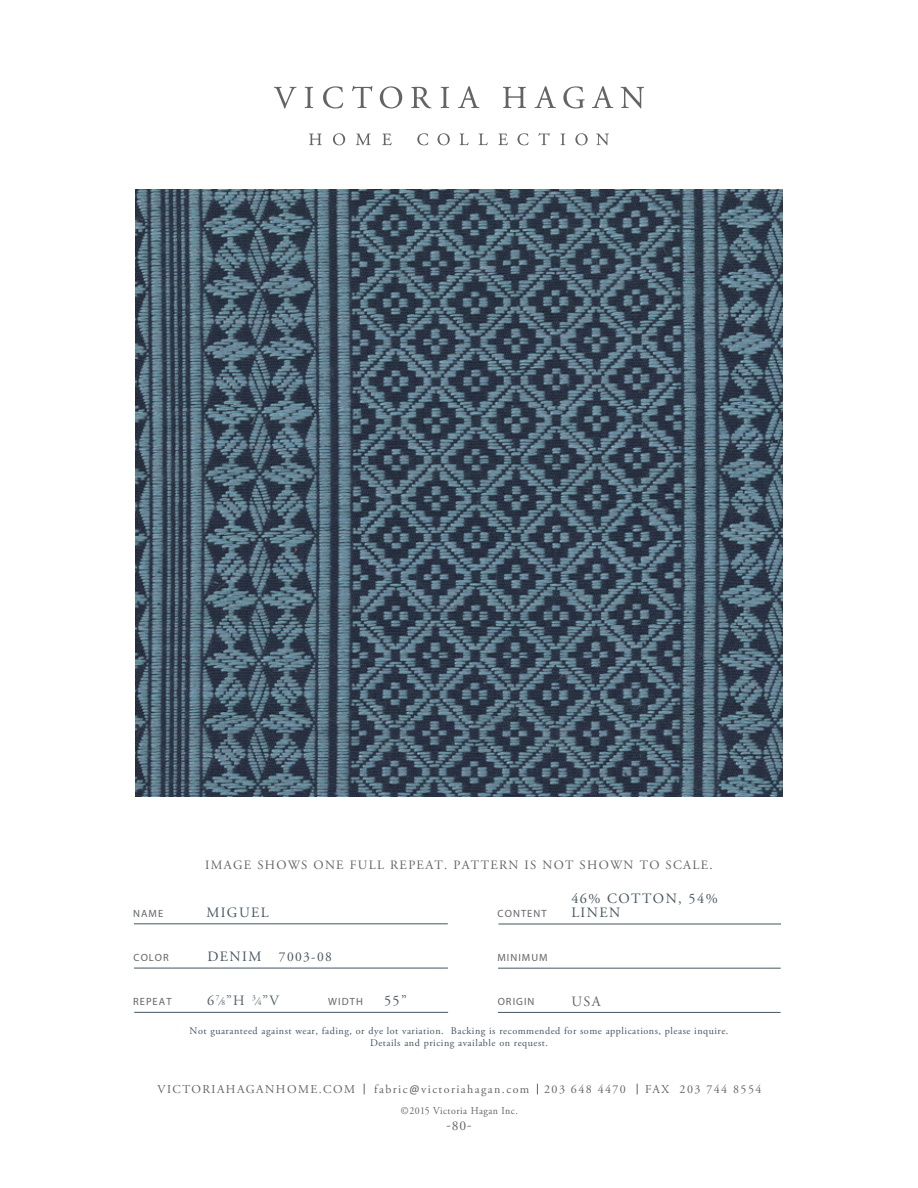
<style>
.page{position:relative;width:918px;height:1188px;background:#fff}
.page>*{position:absolute;margin:0;border:0;box-sizing:border-box;transform-origin:0 0}
.t1{font:14.25px/13.5px "Adobe Garamond Pro";letter-spacing:.1em;color:#455560}
.t2{font:14.25px "Adobe Garamond Pro";color:#51626e}
.t3{font:14.25px "Adobe Garamond Pro";color:#636466}
.t4{font:13.5px "Adobe Garamond Pro";letter-spacing:.1em;color:#455560}
.t5{font:13.5px "Adobe Garamond Pro";color:#636466}
.t6{font:12.75px "Adobe Garamond Pro";letter-spacing:.1em;color:#636466}
.t7{font:12px "Adobe Garamond Pro";letter-spacing:.12em;color:#636466}
.t8{font:10.5px "Myriad Pro";letter-spacing:.1em;color:#636466}
.t9{font:10.5px "Adobe Garamond Pro";letter-spacing:.05em;color:#636466;scale:.94 1}
.t10{font:10.2px/12px "Adobe Garamond Pro";letter-spacing:.05em;color:#455560;text-align:center}
.s1{font-size:14.25px}
.s2{font-size:12px}
.s3{font-size:7.5px}
.s4{font-family:"Calibri"}
</style>
<div class="page">
<svg style="left:274px;top:87px;width:23px;height:21px"></svg>
<svg style="left:305px;top:87px;width:8px;height:21px"></svg>
<svg style="left:323px;top:86px;width:20px;height:22px"></svg>
<svg style="left:352px;top:86px;width:20px;height:22px"></svg>
<svg style="left:380px;top:86px;width:22px;height:22px"></svg>
<svg style="left:411px;top:87px;width:21px;height:21px"></svg>
<svg style="left:441px;top:87px;width:8px;height:21px"></svg>
<svg style="left:503px;top:87px;width:23px;height:21px"></svg>
<svg style="left:563px;top:86px;width:22px;height:22px"></svg>
<svg style="left:621px;top:87px;width:23px;height:21px"></svg>
<svg style="left:592px;top:86px;width:21px;height:22px"></svg>
<svg style="left:535px;top:86px;width:21px;height:22px"></svg>
<svg style="left:458px;top:86px;width:21px;height:22px"></svg>
<svg style="left:309px;top:134px;width:13px;height:11px"></svg>
<svg style="left:333px;top:133px;width:12px;height:12px"></svg>
<svg style="left:356px;top:134px;width:15px;height:11px"></svg>
<svg style="left:382px;top:134px;width:10px;height:11px"></svg>
<svg style="left:417px;top:133px;width:11px;height:12px"></svg>
<svg style="left:438px;top:133px;width:12px;height:12px"></svg>
<svg style="left:460px;top:134px;width:9px;height:11px"></svg>
<svg style="left:479px;top:134px;width:9px;height:11px"></svg>
<svg style="left:498px;top:134px;width:10px;height:11px"></svg>
<svg style="left:518px;top:133px;width:11px;height:12px"></svg>
<svg style="left:538px;top:133px;width:12px;height:12px"></svg>
<svg style="left:561px;top:134px;width:4px;height:11px"></svg>
<svg style="left:575px;top:133px;width:13px;height:12px"></svg>
<svg style="left:596px;top:134px;width:13px;height:11px"></svg>
<hr style="left:134px;top:924px;width:314px;height:1px;background:#455560">
<hr style="left:134px;top:968px;width:314px;height:1px;background:#455560">
<hr style="left:498px;top:968px;width:283px;height:1px;background:#455560">
<hr style="left:498px;top:1012px;width:283px;height:1px;background:#455560">
<hr style="left:134px;top:1012px;width:314px;height:1px;background:#455560">
<hr style="left:498px;top:924px;width:283px;height:1px;background:#455560">
<img style="left:135px;top:189px;width:648px;height:607px">
<p class="t8" style="left:133px;top:907px;width:32px">NAME</p>
<p class="t8" style="left:134px;top:951px;width:37px">COLOR</p>
<p class="t6" style="left:205px;top:857px;width:509px">IMAGE SHOWS ONE FULL REPEAT. PATTERN IS NOT SHOWN TO SCALE.</p>
<h1 class="t1" style="left:206px;top:906px;width:64px">MIGUEL</h1>
<h2 class="t4" style="left:207px;top:949px;width:126px"><span class="s1">DENIM</span> 7003-08</h2>
<p class="t8" style="left:498px;top:907px;width:51px">CONTENT</p>
<p class="t8" style="left:497px;top:951px;width:52px">MINIMUM</p>
<h1 class="t1" style="left:571px;top:893px;width:148px">46% COTTON, 54%<br>LINEN</h1>
<h1 class="t2" style="left:207px;top:992px;width:73px">6<sup>7</sup><span class="s2">⁄</span><span class="s3">8</span>”H <sup>3</sup><span class="s2">⁄</span><span class="s3">4</span>”V</h1>
<p class="t8" style="left:133px;top:995px;width:40px">REPEAT</p>
<p class="t8" style="left:328px;top:995px;width:36px">WIDTH</p>
<h1 class="t1" style="left:384px;top:995px;width:24px">55”</h1>
<p class="t8" style="left:498px;top:995px;width:38px">ORIGIN</p>
<h1 class="t3" style="left:571px;top:992px;width:31px">USA</h1>
<p class="t10" style="left:190px;top:1025px;width:540px">Not guaranteed against wear, fading, or dye lot variation. Backing is recommended for some applications, please inquire.<br>Details and pricing available on request.</p>
<p class="t7" style="left:158px;top:1082px;width:199px">VICTORIAHAGANHOME.COM</p>
<p class="t7" style="left:374px;top:1082px;width:253px">fabric<span class="s4">@</span>victoriahagan.com 203 648 4470</p>
<p class="t7" style="left:645px;top:1082px;width:118px">FAX 203 744 8554</p>
<p class="t9" style="left:401px;top:1104px;width:126px">©2015 Victoria Hagan Inc.</p>
<h2 class="t5" style="left:446px;top:1117px;width:27px">-80-</h2>
</div>
